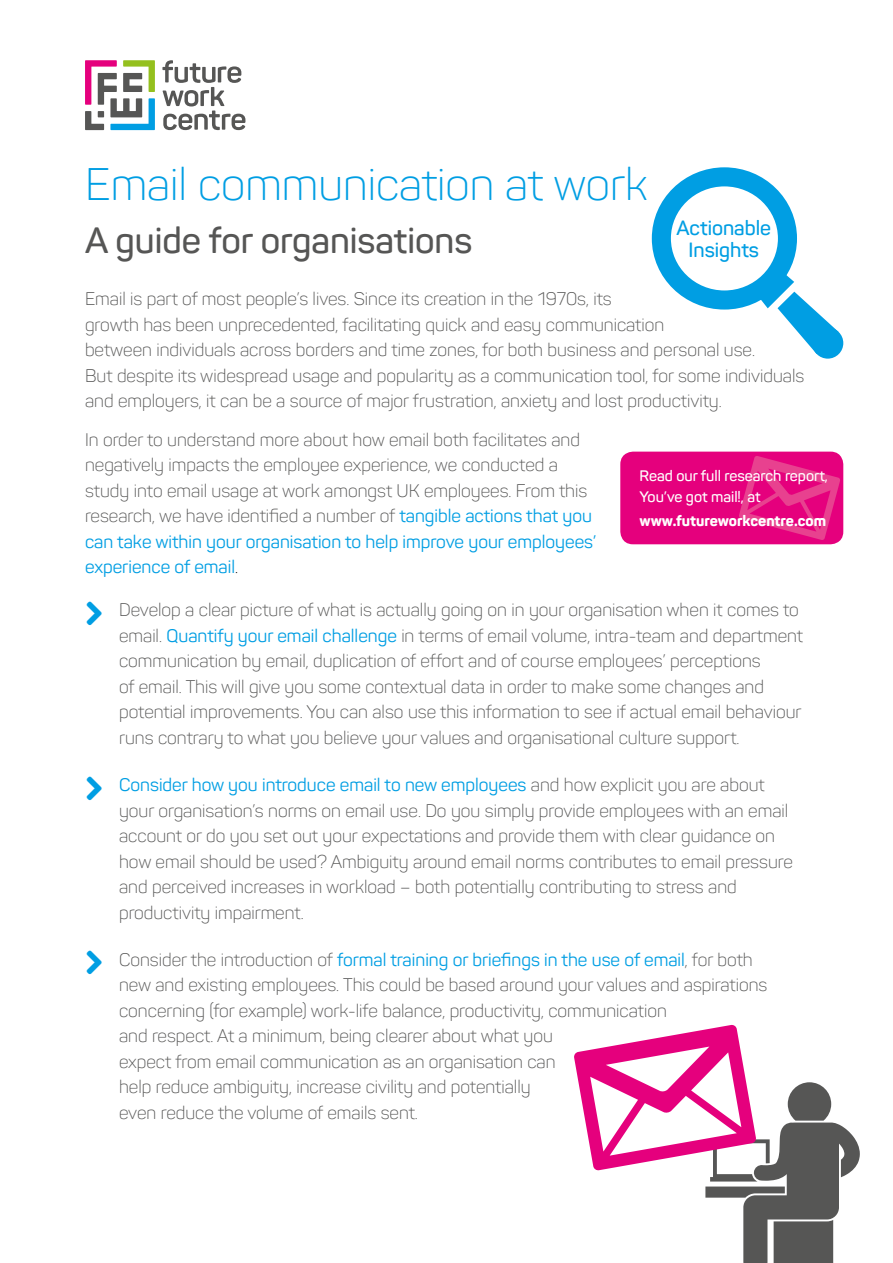
<style>
.page{position:relative;width:893px;height:1263px;background:#fff}
.page>*{position:absolute;margin:0;border:0;box-sizing:border-box;transform-origin:0 0}
.t1{font:300 45px "Panton";color:#009ee3}
.t2{font:600 36px "Panton";color:#565655}
.t3{font:600 20.4px/22.4px "Panton";color:#009ee3;text-align:center}
.body{font:300 18px/25.5px "Panton";color:#565655}
.t4{font:600 15px/21px "Panton";color:#fff}
.t5{font:800 15px "Panton";color:#fff}
.s1{font-weight:400;color:#009ee3}
.s2{color:#000}
</style>
<div class="page">
<div style="left:652px;top:167px;width:145px;height:143px;border:19px solid #009ee3;border-radius:50%"></div>
<svg style="left:759px;top:272px;width:80px;height:82px"></svg>
<div style="left:812px;top:327px;width:31px;height:32px;background:#009ee3;border-radius:50%"></div>
<div style="left:620px;top:452px;width:223px;height:92px;background:#e5007d;border-radius:13px"></div>
<svg style="left:739px;top:456px;width:101px;height:84px"></svg>
<svg style="left:574px;top:1024px;width:286px;height:239px"></svg>
<svg style="left:162px;top:60px;width:83px;height:70px"></svg>
<svg style="left:85px;top:60px;width:70px;height:70px"></svg>
<p class="t1" style="left:85px;top:156px;width:564px">Email communication at work</p>
<p class="t2" style="left:85px;top:218px;width:389px">A guide for organisations</p>
<p class="t3" style="left:677px;top:216px;width:96px">Actionable<br>Insights</p>
<p class="body" style="left:85px;top:286px;width:721px">Email is part of most people’s lives. Since its creation in the 1970s, its<br>growth has been unprecedented, facilitating quick and easy communication<br>between individuals across borders and time zones, for both business and personal use.<br>But despite its widespread usage and popularity as a communication tool, for some individuals and employers, it can be a source of major frustration, anxiety and lost productivity.</p>
<p class="body" style="left:85px;top:427px;width:513px">In order to understand more about how email both facilitates and negatively impacts the employee experience, we conducted a study into email usage at work amongst UK employees. From this research, we have identified a number of <span class="s1">tangible actions that you can take within your organisation to help improve your employees’ experience of email</span><span class="s2">.</span></p>
<p class="body" style="left:119px;top:597px;width:685px">Develop a clear picture of what is actually going on in your organisation when it comes to email. <span class="s1">Quantify your email challenge</span> in terms of email volume, intra-team and department communication by email, duplication of effort and of course employees’ perceptions<br>of email. This will give you some contextual data in order to make some changes and potential improvements. You can also use this information to see if actual email behaviour runs contrary to what you believe your values and organisational culture support.</p>
<p class="body" style="left:119px;top:772px;width:675px"><span class="s1">Consider how you introduce email to new employees</span> and how explicit you are about your organisation’s norms on email use. Do you simply provide employees with an email account or do you set out your expectations and provide them with clear guidance on how email should be used? Ambiguity around email norms contributes to email pressure and perceived increases in workload – both potentially contributing to stress and productivity impairment.</p>
<p class="body" style="left:119px;top:947px;width:650px">Consider the introduction of <span class="s1">formal training or briefings in the use of email</span>, for both new and existing employees. This could be based around your values and aspirations concerning (for example) work-life balance, productivity, communication<br>and respect. At a minimum, being clearer about what you<br>expect from email communication as an organisation can<br>help reduce ambiguity, increase civility and potentially<br>even reduce the volume of emails sent.</p>
<p class="t4" style="left:639px;top:466px;width:190px">Read our full research report,<br>You’ve got mail!, at</p>
<p class="t5" style="left:639px;top:512px;width:188px">www.futureworkcentre.com</p>
</div>
